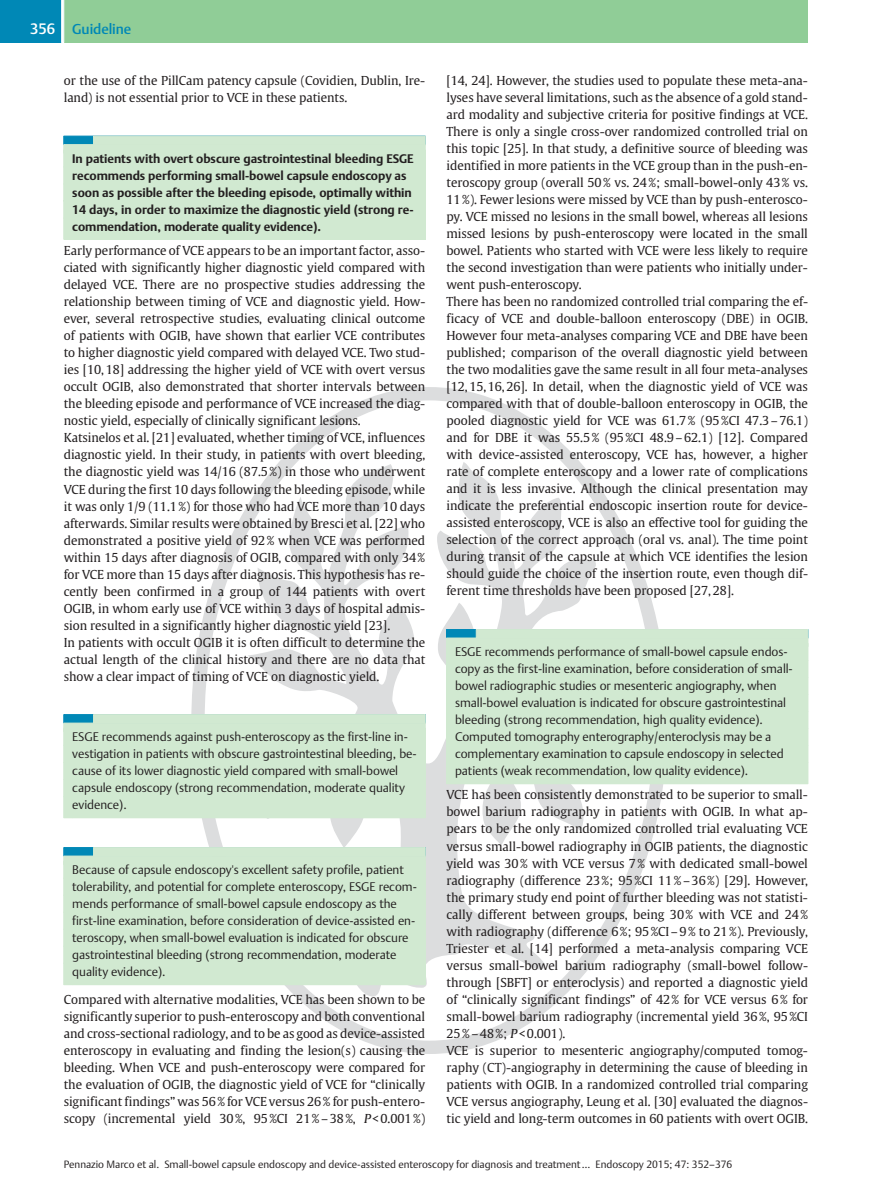
<style>
.page{position:relative;width:893px;height:1191px;background:#fff}
.page>*{position:absolute;margin:0;border:0;box-sizing:border-box;transform-origin:0 0}
.t1{font:14.25px "Adv TT114 f 0202";color:#0088b6}
.t2{font:12.3px/17px "Adv TT1 c 81 c 27 a";color:#231f20}
.t3{font:12.3px/17px "Adv TT1875 e 499";color:#231f20}
.t4{font:12.3px/17px "Adv TT1415 f 0 b 8.B";color:#231f20}
.t5{font:10.5px "Adv TT1875 e 499";color:#231f20}
.s1{font-size:15px;color:#fff}
.s2{font-style:inherit}
.s3{font-family:"Adv T Tc 11 b 35 e 6.I"}
</style>
<div class="page">
<svg style="left:191px;top:387px;width:477px;height:667px"></svg>
<div style="left:64px;top:150px;width:361px;height:89px;background:#d1e9d1"></div>
<div style="left:64px;top:728px;width:361px;height:89px;background:#d1e9d1"></div>
<div style="left:64px;top:861px;width:361px;height:123px;background:#d1e9d1"></div>
<div style="left:446px;top:643px;width:362px;height:140px;background:#d1e9d1"></div>
<div style="left:64px;top:136px;width:361px;height:9px;background:#0088b6;border:1px solid #0088b6"></div>
<div style="left:64px;top:145px;width:361px;height:8px;background:#d1e9d1"></div>
<div style="left:94px;top:136px;width:331px;height:9px;background:#d1e9d1"></div>
<div style="left:64px;top:714px;width:361px;height:9px;background:#0088b6;border:1px solid #0088b6"></div>
<div style="left:64px;top:723px;width:361px;height:8px;background:#d1e9d1"></div>
<div style="left:94px;top:714px;width:331px;height:9px;background:#d1e9d1;border:1px solid #d1e9d1"></div>
<div style="left:64px;top:847px;width:361px;height:9px;background:#0088b6;border:1px solid #0088b6"></div>
<div style="left:64px;top:856px;width:361px;height:8px;background:#d1e9d1"></div>
<div style="left:94px;top:847px;width:331px;height:9px;background:#d1e9d1"></div>
<div style="left:446px;top:629px;width:362px;height:9px;background:#0088b6;border:1px solid #0088b6"></div>
<div style="left:446px;top:638px;width:362px;height:8px;background:#d1e9d1"></div>
<div style="left:476px;top:629px;width:332px;height:9px;background:#d1e9d1"></div>
<div style="left:64px;top:0;width:744px;height:43px;background:#90cd97"></div>
<div style="left:0;top:0;width:64px;height:43px;background:#0088b6"></div>
<svg style="left:62px;top:0;width:2px;height:43px"></svg>
<p class="t1" style="left:30px;top:20px;width:103px"><span class="s1">356</span> Guideline</p>
<p class="t2" style="left:64px;top:73px;width:363px">or the use of the PillCam patency capsule (Covidien, Dublin, Ire&shy;land) is not essential prior to VCE in these patients.</p>
<p class="t2" style="left:446px;top:73px;width:363px">[14, 24]. However, the studies used to populate these meta-ana&shy;lyses have several limitations, such as the absence of a gold stand&shy;ard modality and subjective criteria for positive findings at VCE.<br>There is only a single cross-over randomized controlled trial on this topic [25]. In that study, a definitive source of bleeding was identified in more patients in the VCE group than in the push-en&shy;teroscopy group (overall 50 % vs. 24 %; small-bowel-only 43 % vs.<br>11 %). Fewer lesions were missed by VCE than by push-enterosco&shy;py. VCE missed no lesions in the small bowel, whereas all lesions missed lesions by push-enteroscopy were located in the small bowel. Patients who started with VCE were less likely to require the second investigation than were patients who initially under&shy;went push-enteroscopy.<br>There has been no randomized controlled trial comparing the ef&shy;ficacy of VCE and double-balloon enteroscopy (DBE) in OGIB.<br>However four meta-analyses comparing VCE and DBE have been published; comparison of the overall diagnostic yield between the two modalities gave the same result in all four meta-analyses [12, 15, 16, 26]. In detail, when the diagnostic yield of VCE was compared with that of double-balloon enteroscopy in OGIB, the pooled diagnostic yield for VCE was 61.7 % (95 %CI 47.3<span class="s2">–</span>76.1) and for DBE it was 55.5 % (95 %CI 48.9<span class="s2">–</span>62.1) [12]. Compared with device-assisted enteroscopy, VCE has, however, a higher rate of complete enteroscopy and a lower rate of complications and it is less invasive. Although the clinical presentation may indicate the preferential endoscopic insertion route for device&shy;assisted enteroscopy, VCE is also an effective tool for guiding the selection of the correct approach (oral vs. anal). The time point during transit of the capsule at which VCE identifies the lesion should guide the choice of the insertion route, even though dif&shy;ferent time thresholds have been proposed [27, 28].</p>
<p class="t4" style="left:72px;top:151px;width:343px">In patients with overt obscure gastrointestinal bleeding ESGE recommends performing small-bowel capsule endoscopy as soon as possible after the bleeding episode, optimally within 14 days, in order to maximize the diagnostic yield (strong re&shy;commendation, moderate quality evidence).</p>
<p class="t2" style="left:64px;top:243px;width:363px">Early performance of VCE appears to be an important factor, asso&shy;ciated with significantly higher diagnostic yield compared with delayed VCE. There are no prospective studies addressing the relationship between timing of VCE and diagnostic yield. How&shy;ever, several retrospective studies, evaluating clinical outcome of patients with OGIB, have shown that earlier VCE contributes to higher diagnostic yield compared with delayed VCE. Two stud&shy;ies [10, 18] addressing the higher yield of VCE with overt versus occult OGIB, also demonstrated that shorter intervals between the bleeding episode and performance of VCE increased the diag&shy;nostic yield, especially of clinically significant lesions.<br>Katsinelos et al. [21] evaluated, whether timing of VCE, influences diagnostic yield. In their study, in patients with overt bleeding, the diagnostic yield was 14/16 (87.5 %) in those who underwent VCE during the first 10 days following the bleeding episode, while it was only 1/9 (11.1 %) for those who had VCE more than 10 days afterwards. Similar results were obtained by Bresci et al. [22] who demonstrated a positive yield of 92 % when VCE was performed within 15 days after diagnosis of OGIB, compared with only 34 % for VCE more than 15 days after diagnosis. This hypothesis has re&shy;cently been confirmed in a group of 144 patients with overt OGIB, in whom early use of VCE within 3 days of hospital admis&shy;sion resulted in a significantly higher diagnostic yield [23].<br>In patients with occult OGIB it is often difficult to determine the actual length of the clinical history and there are no data that show a clear impact of timing of VCE on diagnostic yield.</p>
<p class="t3" style="left:455px;top:644px;width:339px">ESGE recommends performance of small-bowel capsule endos&shy;copy as the first-line examination, before consideration of small&shy;bowel radiographic studies or mesenteric angiography, when small-bowel evaluation is indicated for obscure gastrointestinal bleeding (strong recommendation, high quality evidence).<br>Computed tomography enterography/enteroclysis may be a complementary examination to capsule endoscopy in selected patients (weak recommendation, low quality evidence).</p>
<p class="t2" style="left:446px;top:787px;width:363px">VCE has been consistently demonstrated to be superior to small&shy;bowel barium radiography in patients with OGIB. In what ap&shy;pears to be the only randomized controlled trial evaluating VCE versus small-bowel radiography in OGIB patients, the diagnostic yield was 30 % with VCE versus 7 % with dedicated small-bowel radiography (difference 23 %; 95 %CI 11 %<span class="s2">–</span>36 %) [29]. However, the primary study end point of further bleeding was not statisti&shy;cally different between groups, being 30 % with VCE and 24 % with radiography (difference 6 %; 95 %CI<span class="s2">–</span>9 % to 21 %). Previously, Triester et al. [14] performed a meta-analysis comparing VCE versus small-bowel barium radiography (small-bowel follow&shy;through [SBFT] or enteroclysis) and reported a diagnostic yield of <span class="s2">“</span>clinically significant findings<span class="s2">”</span> of 42 % for VCE versus 6 % for small-bowel barium radiography (incremental yield 36 %, 95 %CI 25 %<span class="s2">–</span>48 %; <span class="s3">P</span>&lt; 0.001).<br>VCE is superior to mesenteric angiography/computed tomog&shy;raphy (CT)-angiography in determining the cause of bleeding in patients with OGIB. In a randomized controlled trial comparing VCE versus angiography, Leung et al. [30] evaluated the diagnos&shy;tic yield and long-term outcomes in 60 patients with overt OGIB.</p>
<p class="t5" style="left:64px;top:1159px;width:670px">Pennazio Marco et al. Small-bowel capsule endoscopy and device-assisted enteroscopy for diagnosis and treatment<span class="s2">…</span> Endoscopy 2015; 47: 352<span class="s2">–</span>376</p>
<p class="t3" style="left:72px;top:729px;width:346px">ESGE recommends against push-enteroscopy as the first-line in&shy;vestigation in patients with obscure gastrointestinal bleeding, be&shy;cause of its lower diagnostic yield compared with small-bowel capsule endoscopy (strong recommendation, moderate quality evidence).</p>
<p class="t3" style="left:72px;top:862px;width:346px">Because of capsule endoscopy's excellent safety profile, patient tolerability, and potential for complete enteroscopy, ESGE recom&shy;mends performance of small-bowel capsule endoscopy as the first-line examination, before consideration of device-assisted en&shy;teroscopy, when small-bowel evaluation is indicated for obscure gastrointestinal bleeding (strong recommendation, moderate quality evidence).</p>
<p class="t2" style="left:64px;top:992px;width:363px;text-align:justify">Compared with alternative modalities, VCE has been shown to be significantly superior to push-enteroscopy and both conventional and cross-sectional radiology, and to be as good as device-assisted enteroscopy in evaluating and finding the lesion(s) causing the bleeding. When VCE and push-enteroscopy were compared for the evaluation of OGIB, the diagnostic yield of VCE for <span class="s2">“</span>clinically significant findings<span class="s2">”</span> was 56 % for VCE versus 26 % for push-entero&shy;scopy (incremental yield 30 %, 95 %CI 21 %<span class="s2">–</span>38 %, <span class="s3">P</span>&lt; 0.001 %)</p>
</div>
